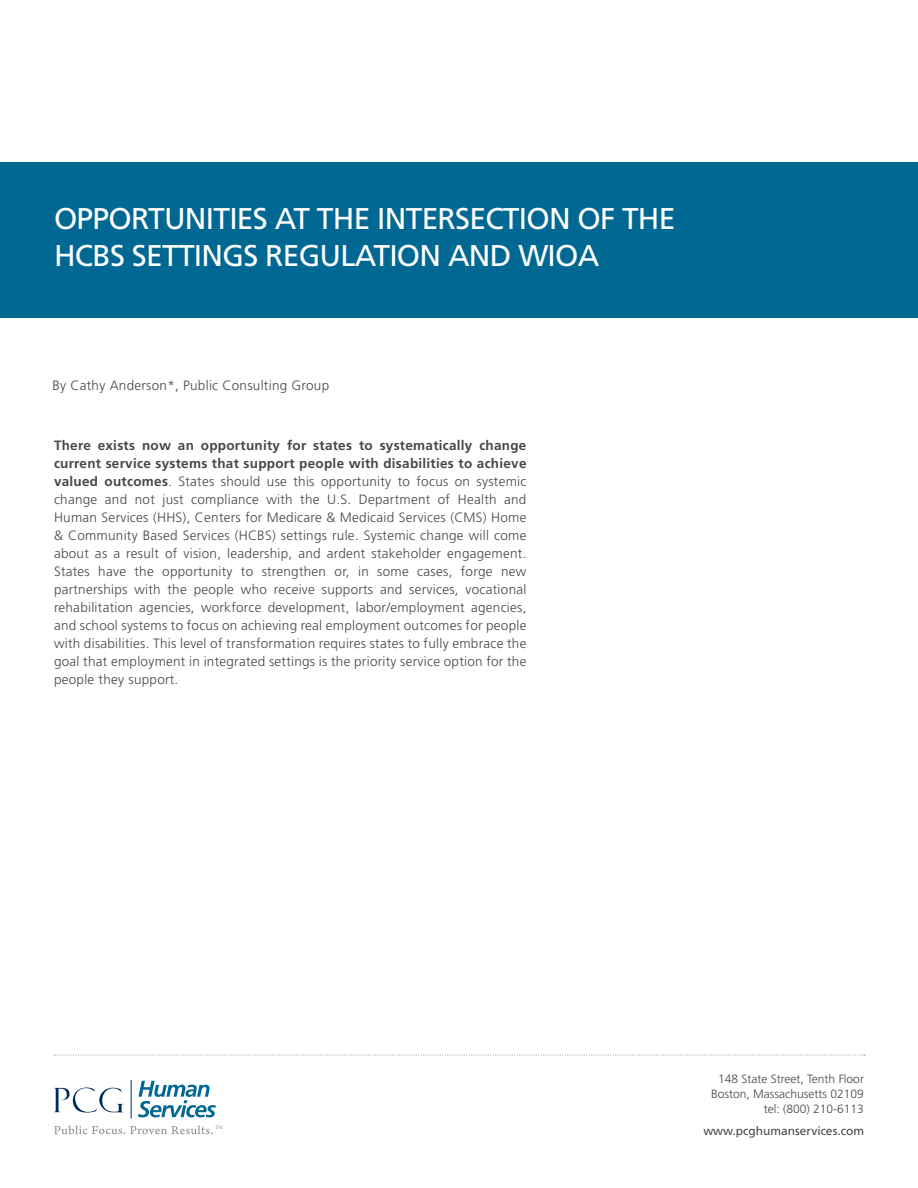
<style>
.page{position:relative;width:918px;height:1188px;background:#fff}
.page>*{position:absolute;margin:0;border:0;box-sizing:border-box;transform-origin:0 0}
.t1{font:30px/37.5px "Frutiger LT Std";letter-spacing:-.025em;color:#fff}
.t2{font:300 13.5px/18px "Frutiger LT Std";letter-spacing:.02em;color:#464748;text-align:justify}
.t3{font:300 12px "Frutiger LT Std";color:#464748}
.t4{font:12px "Frutiger LT Std";color:#464748}
.s1{font-weight:700}
</style>
<div class="page">
<div style="left:0;top:162px;width:918px;height:156px;background:#006893"></div>
<svg style="left:54px;top:1055px;width:811px;height:1px"></svg>
<svg style="left:54px;top:1088px;width:69px;height:25px"></svg>
<hr style="left:131px;top:1080px;width:1px;height:38px;background:#00295c">
<svg style="left:138px;top:1081px;width:78px;height:36px"></svg>
<svg style="left:54px;top:1126px;width:168px;height:8px"></svg>
<p class="t1" style="left:54px;top:200px;width:623px">OPPORTUNITIES AT THE INTERSECTION OF THE<br>HCBS SETTINGS REGULATION AND WIOA</p>
<p class="t2" style="left:52px;top:377px;width:278px">By Cathy Anderson*, Public Consulting Group</p>
<p class="t2" style="left:54px;top:437px;width:474px"><span class="s1">There exists now an opportunity for states to systematically change current service systems that support people with disabilities to achieve valued outcomes</span>. States should use this opportunity to focus on systemic change and not just compliance with the U.S. Department of Health and Human Services (HHS), Centers for Medicare &amp; Medicaid Services (CMS) Home &amp; Community Based Services (HCBS) settings rule. Systemic change will come about as a result of vision, leadership, and ardent stakeholder engagement.<br>States have the opportunity to strengthen or, in some cases, forge new partnerships with the people who receive supports and services, vocational rehabilitation agencies, workforce development, labor/employment agencies, and school systems to focus on achieving real employment outcomes for people with disabilities. This level of transformation requires states to fully embrace the goal that employment in integrated settings is the priority service option for the people they support.</p>
<p class="t3" style="left:718px;top:1072px;width:147px">148 State Street, Tenth Floor</p>
<p class="t3" style="left:711px;top:1087px;width:154px">Boston, Massachusetts 02109</p>
<p class="t3" style="left:764px;top:1102px;width:102px">tel: (800) 210-6113</p>
<p class="t4" style="left:703px;top:1123px;width:162px">www.pcghumanservices.com</p>
</div>
